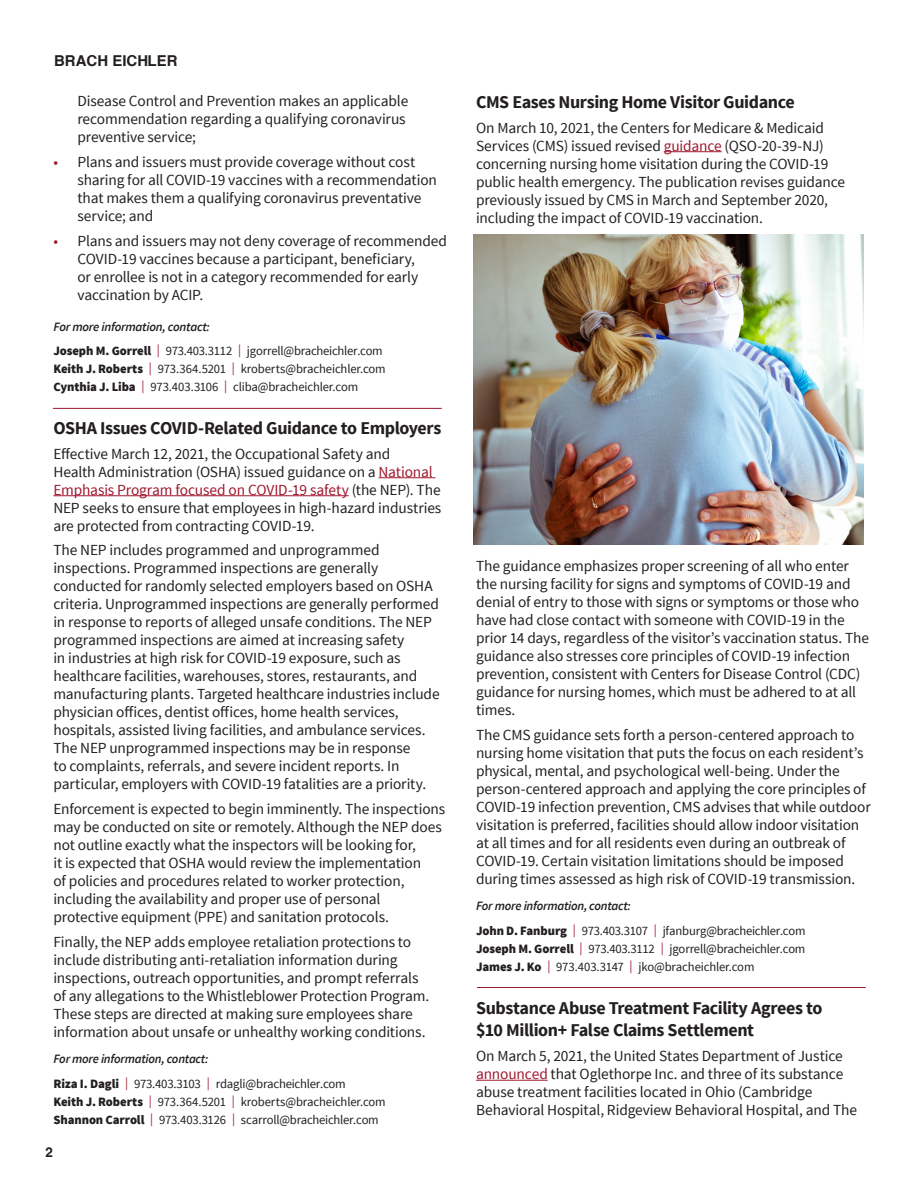
<style>
.page{position:relative;width:918px;height:1188px;background:#fff}
.page>*{position:absolute;margin:0;border:0;box-sizing:border-box;transform-origin:0 0}
.FOR_MORE_INFORMATI{font:700 18px/22.5px "Source Sans Pro";letter-spacing:-.02em;color:#231f20}
.Back_Page_Contacts{font:15.3px/18px "Source Sans Pro";letter-spacing:-.01em;color:#231f20}
.t1{font:700 15px "Swansea";color:#231f20}
.Page_Numbers_9_13_65{font:700 13.5px "Swansea";color:#231f20}
.Back_Page_Contacts-2{font:12.75px "Source Sans Pro";letter-spacing:-.01em;color:#231f20}
.hyperlink{font:12.75px "Source Sans Pro";letter-spacing:-.02em;color:#231f20}
.FOR_MORE_INFORMATI-2{font:12.75px "Source Sans Pro";letter-spacing:-.015em;color:#231f20}
.FOR_MORE_INFORMATI-3{font:italic 600 12.75px "Source Sans Pro";letter-spacing:-.02em;color:#231f20}
.s1{color:#9f172e}
.s2{font-weight:900}
</style>
<div class="page">
<hr style="left:379px;top:477px;width:57px;height:1px;background:#9f172e">
<hr style="left:53px;top:495px;width:296px;height:1px;background:#9f172e">
<hr style="left:664px;top:151px;width:58px;height:1px;background:#9f172e">
<hr style="left:476px;top:1080px;width:72px;height:1px;background:#9f172e">
<hr style="left:477px;top:987px;width:389px;height:1px;background:#9f172e">
<img style="left:474px;top:235px;width:390px;height:309px">
<hr style="left:53px;top:408px;width:389px;height:1px;background:#9f172e">
<p class="t1" style="left:54px;top:52px;width:125px">BRACH EICHLER</p>
<p class="Back_Page_Contacts" style="left:77px;top:92px;width:332px">Disease Control and Prevention makes an applicable recommendation regarding a qualifying coronavirus preventive service;</p>
<p class="Back_Page_Contacts" style="left:77px;top:153px;width:361px;text-indent:-24px"><span class="s1">•</span> Plans and issuers must provide coverage without cost sharing for all COVID-19 vaccines with a recommendation that makes them a qualifying coronavirus preventative service; and</p>
<p class="Back_Page_Contacts" style="left:77px;top:232px;width:371px;text-indent:-24px"><span class="s1">•</span> Plans and issuers may not deny coverage of recommended COVID-19 vaccines because a participant, beneficiary,<br>or enrollee is not in a category recommended for early vaccination by ACIP.</p>
<p class="FOR_MORE_INFORMATI-3" style="left:53px;top:318px;width:158px">For more information, contact:</p>
<p class="hyperlink" style="left:53px;top:343px;width:331px"><span class="s2">Joseph M. Gorrell</span> <span class="s1">|</span> 973.403.3112 <span class="s1">|</span> jgorrell@bracheichler.com</p>
<p class="Back_Page_Contacts-2" style="left:53px;top:361px;width:334px"><span class="s2">Keith J. Roberts</span> <span class="s1">|</span> 973.364.5201 <span class="s1">|</span> kroberts@bracheichler.com</p>
<p class="Back_Page_Contacts-2" style="left:53px;top:379px;width:306px"><span class="s2">Cynthia J. Liba</span> <span class="s1">|</span> 973.403.3106 <span class="s1">|</span> cliba@bracheichler.com</p>
<p class="FOR_MORE_INFORMATI" style="left:53px;top:417px;width:389px">OSHA Issues COVID-Related Guidance to Employers</p>
<p class="Back_Page_Contacts" style="left:53px;top:445px;width:390px">Effective March 12, 2021, the Occupational Safety and<br>Health Administration (OSHA) issued guidance on a <span class="s1">National Emphasis Program focused on COVID-19 safety</span> (the NEP). The NEP seeks to ensure that employees in high-hazard industries are protected from contracting COVID-19.</p>
<p class="Back_Page_Contacts" style="left:53px;top:542px;width:388px">The NEP includes programmed and unprogrammed inspections. Programmed inspections are generally conducted for randomly selected employers based on OSHA criteria. Unprogrammed inspections are generally performed in response to reports of alleged unsafe conditions. The NEP programmed inspections are aimed at increasing safety<br>in industries at high risk for COVID-19 exposure, such as healthcare facilities, warehouses, stores, restaurants, and manufacturing plants. Targeted healthcare industries include physician offices, dentist offices, home health services, hospitals, assisted living facilities, and ambulance services.<br>The NEP unprogrammed inspections may be in response<br>to complaints, referrals, and severe incident reports. In particular, employers with COVID-19 fatalities are a priority.</p>
<p class="Back_Page_Contacts" style="left:53px;top:800px;width:393px">Enforcement is expected to begin imminently. The inspections may be conducted on site or remotely. Although the NEP does not outline exactly what the inspectors will be looking for,<br>it is expected that OSHA would review the implementation<br>of policies and procedures related to worker protection, including the availability and proper use of personal protective equipment (PPE) and sanitation protocols.</p>
<p class="Back_Page_Contacts" style="left:53px;top:933px;width:378px">Finally, the NEP adds employee retaliation protections to include distributing anti-retaliation information during inspections, outreach opportunities, and prompt referrals of any allegations to the Whistleblower Protection Program.<br>These steps are directed at making sure employees share information about unsafe or unhealthy working conditions.</p>
<p class="FOR_MORE_INFORMATI-3" style="left:53px;top:1051px;width:156px">For more information, contact:</p>
<p class="Back_Page_Contacts-2" style="left:53px;top:1076px;width:294px"><span class="s2">Riza I. Dagli</span> <span class="s1">|</span> 973.403.3103 <span class="s1">|</span> rdagli@bracheichler.com</p>
<p class="Back_Page_Contacts-2" style="left:53px;top:1094px;width:334px"><span class="s2">Keith J. Roberts</span> <span class="s1">|</span> 973.364.5201 <span class="s1">|</span> kroberts@bracheichler.com</p>
<p class="FOR_MORE_INFORMATI-2" style="left:53px;top:1112px;width:327px"><span class="s2">Shannon Carroll</span> <span class="s1">|</span> 973.403.3126 <span class="s1">|</span> scarroll@bracheichler.com</p>
<p class="Page_Numbers_9_13_65" style="left:45px;top:1144px;width:9px">2</p>
<p class="FOR_MORE_INFORMATI" style="left:476px;top:91px;width:320px">CMS Eases Nursing Home Visitor Guidance</p>
<p class="Back_Page_Contacts" style="left:476px;top:119px;width:371px">On March 10, 2021, the Centers for Medicare &amp; Medicaid Services (CMS) issued revised <span class="s1">guidance</span> (QSO-20-39-NJ) concerning nursing home visitation during the COVID-19 public health emergency. The publication revises guidance previously issued by CMS in March and September 2020, including the impact of COVID-19 vaccination.</p>
<p class="Back_Page_Contacts" style="left:476px;top:558px;width:395px">The guidance emphasizes proper screening of all who enter the nursing facility for signs and symptoms of COVID-19 and denial of entry to those with signs or symptoms or those who have had close contact with someone with COVID-19 in the prior 14 days, regardless of the visitor’s vaccination status. The guidance also stresses core principles of COVID-19 infection prevention, consistent with Centers for Disease Control (CDC) guidance for nursing homes, which must be adhered to at all times.</p>
<p class="Back_Page_Contacts" style="left:476px;top:726px;width:396px">The CMS guidance sets forth a person-centered approach to nursing home visitation that puts the focus on each resident’s physical, mental, and psychological well-being. Under the person-centered approach and applying the core principles of COVID-19 infection prevention, CMS advises that while outdoor visitation is preferred, facilities should allow indoor visitation at all times and for all residents even during an outbreak of COVID-19. Certain visitation limitations should be imposed during times assessed as high risk of COVID-19 transmission.</p>
<p class="FOR_MORE_INFORMATI-3" style="left:476px;top:898px;width:156px">For more information, contact:</p>
<p class="hyperlink" style="left:476px;top:923px;width:331px"><span class="s2">John D. Fanburg</span> <span class="s1">|</span> 973.403.3107 <span class="s1">|</span> jfanburg@bracheichler.com</p>
<p class="hyperlink" style="left:476px;top:941px;width:331px"><span class="s2">Joseph M. Gorrell</span> <span class="s1">|</span> 973.403.3112 <span class="s1">|</span> jgorrell@bracheichler.com</p>
<p class="FOR_MORE_INFORMATI-2" style="left:476px;top:959px;width:280px"><span class="s2">James J. Ko</span> <span class="s1">|</span> 973.403.3147 <span class="s1">|</span> jko@bracheichler.com</p>
<p class="FOR_MORE_INFORMATI" style="left:476px;top:997px;width:348px">Substance Abuse Treatment Facility Agrees to $10 Million+ False Claims Settlement</p>
<p class="Back_Page_Contacts" style="left:476px;top:1047px;width:383px">On March 5, 2021, the United States Department of Justice <span class="s1">announced</span> that Oglethorpe Inc. and three of its substance abuse treatment facilities located in Ohio (Cambridge Behavioral Hospital, Ridgeview Behavioral Hospital, and The</p>
</div>
